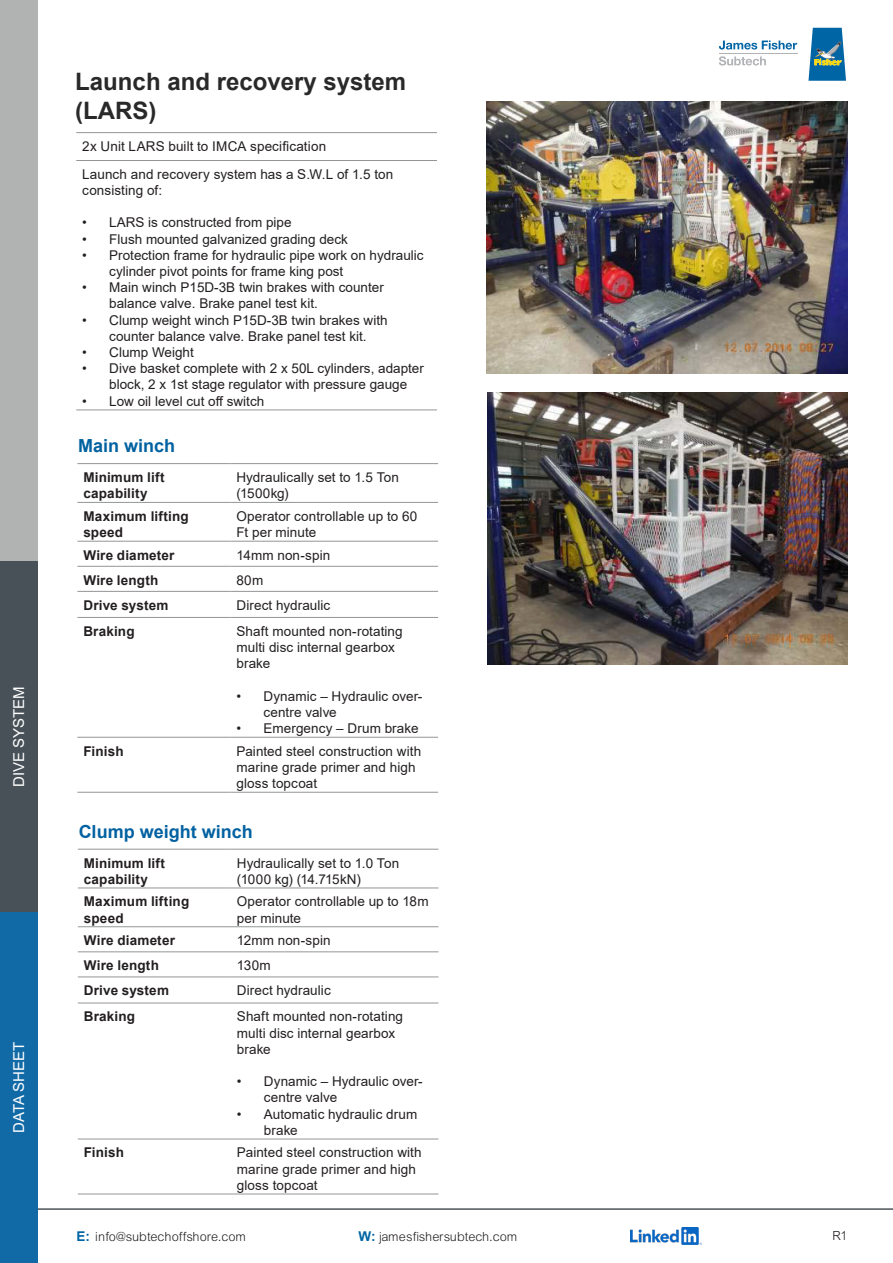
<style>
.page{position:relative;width:893px;height:1263px;background:#fff}
.page>*{position:absolute;margin:0;border:0;box-sizing:border-box;transform-origin:0 0}
.t1{font:700 24px/28.8px "Arial";color:#292929}
.t2{font:700 18px "Arial";color:#0061a1}
.t3{font:15px "Arial";color:#fff}
.t4{font:13.5px/16.2px "Arial";color:#231f20}
.t5{font:700 13.5px/16.2px "Arial";letter-spacing:.015em;color:#231f20}
.t6{font:13.5px "Arial Lgt";letter-spacing:.015em;color:#231f20}
.s1{font-family:"Arial";font-weight:700;color:#0065a4}
</style>
<div class="page">
<hr style="left:77px;top:502px;width:153px;height:1px;background:#939598">
<hr style="left:230px;top:502px;width:208px;height:1px;background:#939598">
<hr style="left:77px;top:541px;width:153px;height:1px;background:#939598">
<hr style="left:230px;top:541px;width:208px;height:1px;background:#939598">
<hr style="left:77px;top:566px;width:153px;height:1px;background:#939598">
<hr style="left:230px;top:566px;width:208px;height:1px;background:#939598">
<hr style="left:77px;top:591px;width:153px;height:1px;background:#939598">
<hr style="left:230px;top:591px;width:208px;height:1px;background:#939598">
<hr style="left:77px;top:617px;width:153px;height:1px;background:#939598">
<hr style="left:230px;top:617px;width:208px;height:1px;background:#939598">
<hr style="left:77px;top:737px;width:153px;height:1px;background:#939598">
<hr style="left:230px;top:737px;width:208px;height:1px;background:#939598">
<hr style="left:77px;top:792px;width:153px;height:1px;background:#939598">
<hr style="left:230px;top:792px;width:208px;height:1px;background:#939598">
<hr style="left:77px;top:463px;width:153px;height:1px;background:#939598">
<hr style="left:230px;top:463px;width:208px;height:1px;background:#939598">
<hr style="left:78px;top:888px;width:153px;height:1px;background:#939598">
<hr style="left:231px;top:888px;width:207px;height:1px;background:#939598">
<hr style="left:78px;top:926px;width:153px;height:1px;background:#939598">
<hr style="left:231px;top:926px;width:207px;height:1px;background:#939598">
<hr style="left:78px;top:951px;width:153px;height:1px;background:#939598">
<hr style="left:231px;top:951px;width:207px;height:1px;background:#939598">
<hr style="left:78px;top:976px;width:153px;height:1px;background:#939598">
<hr style="left:231px;top:976px;width:207px;height:1px;background:#939598">
<hr style="left:78px;top:1003px;width:153px;height:1px;background:#939598">
<hr style="left:231px;top:1003px;width:207px;height:1px;background:#939598">
<hr style="left:78px;top:1139px;width:153px;height:1px;background:#939598">
<hr style="left:231px;top:1139px;width:207px;height:1px;background:#939598">
<hr style="left:78px;top:1194px;width:153px;height:1px;background:#939598">
<hr style="left:231px;top:1194px;width:207px;height:1px;background:#939598">
<hr style="left:78px;top:849px;width:153px;height:1px;background:#939598">
<hr style="left:231px;top:849px;width:207px;height:1px;background:#939598">
<hr style="left:76px;top:160px;width:361px;height:1px;background:#939598">
<hr style="left:76px;top:410px;width:361px;height:1px;background:#939598">
<hr style="left:76px;top:132px;width:361px;height:1px;background:#939598">
<img style="left:487px;top:101px;width:360px;height:272px">
<img style="left:488px;top:392px;width:359px;height:272px">
<hr style="left:0;top:1208px;width:893px;height:2px;background:#4d545a">
<div style="left:0;top:912px;width:38px;height:351px;background:#1169a6"></div>
<div style="left:0;top:0;width:38px;height:912px;background:#b1b3b3"></div>
<div style="left:0;top:561px;width:38px;height:351px;background:#475157"></div>
<img style="left:630px;top:1227px;width:71px;height:17px">
<svg style="left:719px;top:41px;width:78px;height:9px"></svg>
<hr style="left:719px;top:53px;width:78px;height:1px;background:#b2b3b7">
<svg style="left:808px;top:28px;width:38px;height:53px;background:#3f86a7"></svg>
<svg style="left:719px;top:56px;width:47px;height:9px"></svg>
<p class="t3" style="left:9px;top:787px;width:102px;rotate:-90deg">DIVE SYSTEM</p>
<p class="t3" style="left:9px;top:1133px;width:93px;rotate:-90deg">DATA SHEET</p>
<p class="t1" style="left:75px;top:68px;width:332px">Launch and recovery system (LARS)</p>
<p class="t4" style="left:82px;top:138px;width:245px">2x Unit LARS built to IMCA specification</p>
<p class="t4" style="left:82px;top:166px;width:312px">Launch and recovery system has a S.W.L of 1.5 ton consisting of:</p>
<p class="t4" style="left:82px;top:214px;width:211px">• LARS is constructed from pipe</p>
<p class="t4" style="left:82px;top:231px;width:267px">• Flush mounted galvanized grading deck</p>
<p class="t4" style="left:109px;top:247px;width:316px;text-indent:-27px">• Protection frame for hydraulic pipe work on hydraulic cylinder pivot points for frame king post</p>
<p class="t4" style="left:109px;top:279px;width:276px;text-indent:-27px">• Main winch P15D-3B twin brakes with counter balance valve. Brake panel test kit.</p>
<p class="t4" style="left:82px;top:312px;width:307px;text-align:center">• Clump weight winch P15D-3B twin brakes with counter balance valve. Brake panel test kit.</p>
<p class="t4" style="left:82px;top:344px;width:113px">• Clump Weight</p>
<p class="t4" style="left:109px;top:360px;width:316px;text-indent:-27px">• Dive basket complete with 2 x 50L cylinders, adapter block, 2 x 1st stage regulator with pressure gauge</p>
<p class="t4" style="left:82px;top:393px;width:184px">• Low oil level cut off switch</p>
<p class="t2" style="left:78px;top:433px;width:99px">Main winch</p>
<p class="t5" style="left:83px;top:469px;width:83px">Minimum lift capability</p>
<p class="t4" style="left:236px;top:469px;width:164px">Hydraulically set to 1.5 Ton (1500kg)</p>
<p class="t5" style="left:83px;top:508px;width:107px">Maximum lifting speed</p>
<p class="t4" style="left:236px;top:508px;width:182px">Operator controllable up to 60<br>Ft per minute</p>
<p class="t5" style="left:83px;top:547px;width:93px">Wire diameter</p>
<p class="t4" style="left:236px;top:547px;width:95px">14mm non-spin</p>
<p class="t5" style="left:83px;top:572px;width:77px">Wire length</p>
<p class="t4" style="left:236px;top:572px;width:28px">80m</p>
<p class="t5" style="left:83px;top:597px;width:87px">Drive system</p>
<p class="t4" style="left:236px;top:597px;width:95px">Direct hydraulic</p>
<p class="t5" style="left:83px;top:623px;width:53px">Braking</p>
<p class="t4" style="left:236px;top:623px;width:168px">Shaft mounted non-rotating multi disc internal gearbox brake</p>
<p class="t4" style="left:263px;top:688px;width:160px;text-indent:-27px">• Dynamic – Hydraulic over&shy;centre valve</p>
<p class="t4" style="left:236px;top:720px;width:184px">• Emergency – Drum brake</p>
<p class="t5" style="left:83px;top:743px;width:42px">Finish</p>
<p class="t4" style="left:236px;top:743px;width:186px">Painted steel construction with marine grade primer and high</p>
<p class="t4" style="left:236px;top:775px;width:82px">gloss topcoat</p>
<p class="t2" style="left:79px;top:819px;width:176px">Clump weight winch</p>
<p class="t5" style="left:84px;top:855px;width:83px">Minimum lift capability</p>
<p class="t4" style="left:237px;top:854px;width:164px">Hydraulically set to 1.0 Ton (1000 kg) (14.715kN)</p>
<p class="t5" style="left:84px;top:893px;width:107px">Maximum lifting speed</p>
<p class="t4" style="left:237px;top:893px;width:193px">Operator controllable up to 18m per minute</p>
<p class="t5" style="left:84px;top:932px;width:93px">Wire diameter</p>
<p class="t4" style="left:237px;top:932px;width:95px">12mm non-spin</p>
<p class="t5" style="left:84px;top:957px;width:77px">Wire length</p>
<p class="t4" style="left:237px;top:957px;width:35px">130m</p>
<p class="t5" style="left:84px;top:982px;width:87px">Drive system</p>
<p class="t4" style="left:237px;top:982px;width:95px">Direct hydraulic</p>
<p class="t5" style="left:84px;top:1009px;width:53px">Braking</p>
<p class="t4" style="left:237px;top:1008px;width:168px">Shaft mounted non-rotating multi disc internal gearbox brake</p>
<p class="t4" style="left:264px;top:1073px;width:160px;text-indent:-27px">• Dynamic – Hydraulic over&shy;centre valve</p>
<p class="t4" style="left:264px;top:1105px;width:155px;text-indent:-27px">• Automatic hydraulic drum brake</p>
<p class="t5" style="left:84px;top:1145px;width:42px">Finish</p>
<p class="t4" style="left:237px;top:1144px;width:186px">Painted steel construction with marine grade primer and high</p>
<p class="t4" style="left:237px;top:1177px;width:82px">gloss topcoat</p>
<p class="t6" style="left:77px;top:1229px;width:172px"><span class="s1">E:</span> info@subtechoffshore.com</p>
<p class="t6" style="left:359px;top:1229px;width:161px"><span class="s1">W:</span> jamesfishersubtech.com</p>
<p class="t6" style="left:834px;top:1228px;width:17px">R1</p>
</div>
